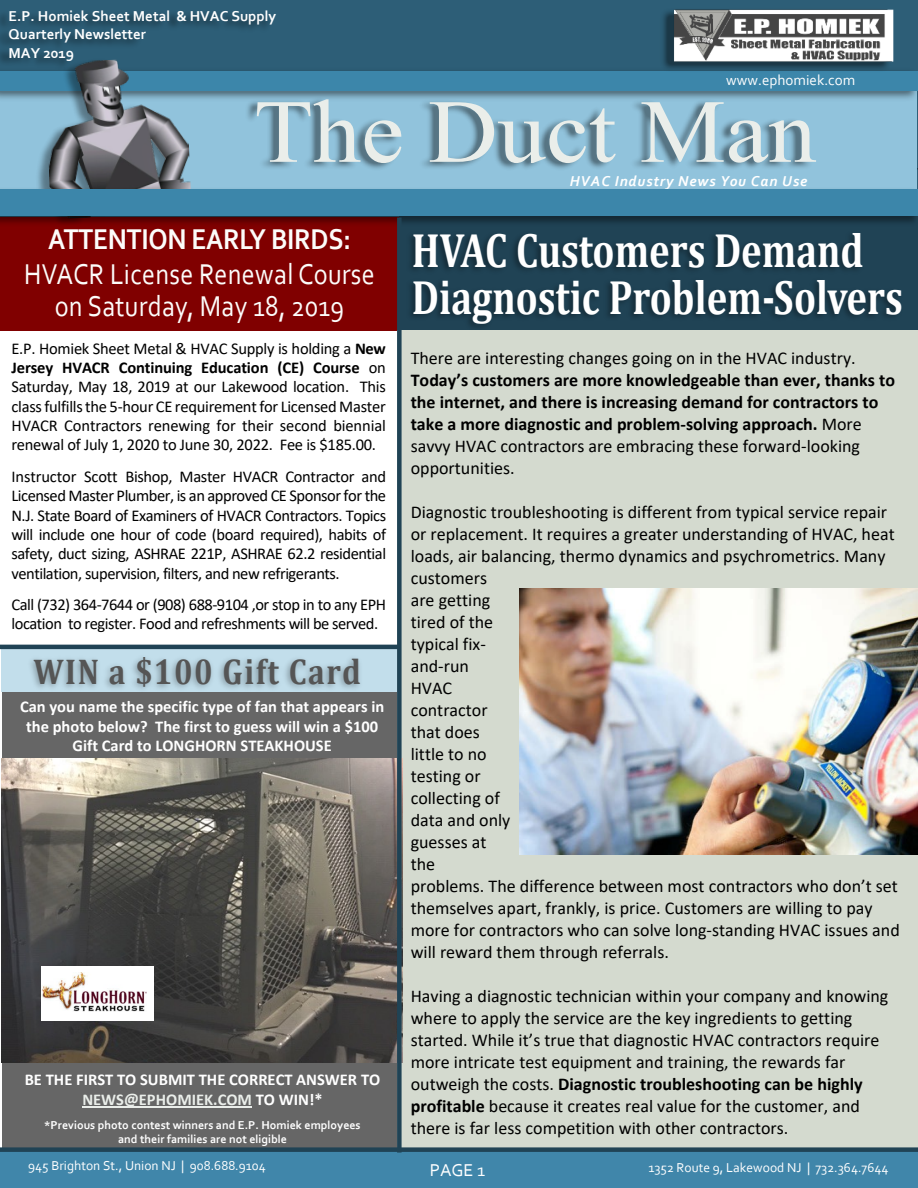
<style>
.page{position:relative;width:918px;height:1188px;background:#fff}
.page>*{position:absolute;margin:0;border:0;box-sizing:border-box;transform-origin:0 0}
.t1{font:90px "Times New Roman";color:#eaeeea;scale:1.07 1}
.t2{font:700 48.45px/47.1px "Cambria";color:#fff;scale:.8 1}
.t3{font:700 36px "Cambria";letter-spacing:.05em;color:#555;scale:.87 1}
.t4{font:30px/31.5px "Corbel";letter-spacing:.01em;color:#fcfcfa;text-align:center;scale:.87 1}
.t5{font:700 30px "Corbel";letter-spacing:-.01em;color:#fcfcfa;scale:.87 1}
.t6{font:18px/22px "Calibri";color:#000}
.t7{font:700 18px/22px "Calibri";color:#000}
.t8{font:18px "Corbel";color:#fff}
.t9{font:16.5px/19.4px "Calibri";letter-spacing:-.03em;color:#000;text-align:justify}
.t10{font:700 16.5px/19.5px "Calibri";color:#fff;text-align:center}
.t11{font:700 15px/18.3px "Corbel";color:#fff}
.t12{font:italic 700 15px "Corbel";letter-spacing:.055em;color:#fff}
.t13{font:15px "Corbel";color:#fff}
.t14{font:13.5px "Corbel";color:#fff}
.t15{font:700 12px/14.7px "Corbel";color:#fff;text-align:center}
.s1{font-weight:700}
.s2{color:#eaeeea}
.s3{font-weight:400}
</style>
<div class="page">
<div style="left:0;top:218px;width:399px;height:113px;background:#800000"></div>
<div style="left:2px;top:649px;width:398px;height:538px;background:#666"></div>
<div style="left:0;top:0;width:918px;height:216px;background:#2d5e77"></div>
<div style="left:1px;top:76px;width:916px;height:113px;background:#91c3dc"></div>
<img style="left:0;top:91px;width:917px;height:12px">
<div style="left:0;top:71px;width:918px;height:20px;background:#3c86aa"></div>
<img style="left:663px;top:9px;width:231px;height:62px">
<img style="left:29px;top:52px;width:39px;height:134px">
<img style="left:45px;top:57px;width:147px;height:129px">
<img style="left:240px;top:67px;width:617px;height:102px">
<img style="left:53px;top:127px;width:43px;height:59px">
<hr style="left:82px;top:1107px;width:42px;height:1px;background:#eaeeea">
<svg style="left:124px;top:1107px;width:15px;height:1px"></svg>
<hr style="left:139px;top:1107px;width:113px;height:1px;background:#eaeeea">
<img style="left:402px;top:228px;width:516px;height:103px">
<div style="left:397px;top:331px;width:521px;height:821px;background:#d4dacf"></div>
<div style="left:0;top:1152px;width:918px;height:36px;background:#4086aa"></div>
<img style="left:0;top:186px;width:918px;height:42px">
<div style="left:0;top:189px;width:918px;height:27px;background:#3c86aa"></div>
<div style="left:0;top:1147px;width:918px;height:5px;background:#204355"></div>
<img style="left:1px;top:759px;width:396px;height:303px">
<img style="left:0;top:644px;width:394px;height:48px">
<div style="left:41px;top:966px;width:113px;height:54px;background:#fff"></div>
<img style="left:41px;top:973px;width:106px;height:39px">
<hr style="left:0;top:645px;width:399px;height:4px;background:#204355">
<div style="left:397px;top:218px;width:5px;height:935px;background:#204355"></div>
<img style="left:520px;top:589px;width:398px;height:265px">
<p class="t11" style="left:9px;top:8px;width:269px">E.P. Homiek Sheet Metal &amp; HVAC Supply<br>Quarterly Newsletter<br>MAY 2019</p>
<h1 class="t1" style="left:254px;top:99px;width:527px">The Duct Man</h1>
<p class="t12" style="left:570px;top:175px;width:239px">HVAC Industry News You Can Use</p>
<p class="t13" style="left:726px;top:74px;width:131px">www.ephomiek.com</p>
<h3 class="t5" style="left:48px;top:227px;width:349px">ATTENTION EARLY BIRDS:</h3>
<h3 class="t4" style="left:24px;top:261px;width:405px">HVACR License Renewal Course on Saturday, May 18, 2019</h3>
<p class="t9" style="left:12px;top:340px;width:376px">E.P. Homiek Sheet Metal &amp; HVAC Supply is holding a <span class="s1">New Jersey HVACR Continuing Education (CE) Course</span> on Saturday, May 18, 2019 at our Lakewood location. This class fulfills the 5-hour CE requirement for Licensed Master HVACR Contractors renewing for their second biennial renewal of July 1, 2020 to June 30, 2022. Fee is $185.00.</p>
<p class="t9" style="left:12px;top:468px;width:376px">Instructor Scott Bishop, Master HVACR Contractor and Licensed Master Plumber, is an approved CE Sponsor for the N.J. State Board of Examiners of HVACR Contractors. Topics will include one hour of code (board required), habits of safety, duct sizing, ASHRAE 221P, ASHRAE 62.2 residential ventilation, supervision, filters, and new refrigerants.</p>
<p class="t9" style="left:12px;top:596px;width:376px">Call (732) 364-7644 or (908) 688-9104 ,or stop in to any EPH location to register. Food and refreshments will be served.</p>
<h3 class="t3" style="left:34px;top:656px;width:378px">WIN a $100 Gift Card</h3>
<p class="t10" style="left:20px;top:698px;width:366px">Can you name the specific type of fan that appears in the photo below? The first to guess will win a $100<br>Gift Card to LONGHORN STEAKHOUSE</p>
<p class="t10" style="left:25px;top:1071px;width:357px;line-height:20.1px">BE THE FIRST TO SUBMIT THE CORRECT ANSWER TO<br><span class="s2">NEWS@EPHOMIEK.COM</span> TO WIN!*</p>
<p class="t15" style="left:44px;top:1118px;width:318px">*Previous photo contest winners and E.P. Homiek employees and their families are not eligible</p>
<h2 class="t2" style="left:412px;top:230px;width:615px">HVAC Customers Demand<br>Diagnostic Problem-Solvers</h2>
<p class="t6" style="left:411px;top:349px;width:447px">There are interesting changes going on in the HVAC industry.</p>
<p class="t7" style="left:411px;top:371px;width:486px">Today’s customers are more knowledgeable than ever, thanks to the internet, and there is increasing demand for contractors to take a more diagnostic and problem-solving approach. <span class="s3">More savvy HVAC contractors are embracing these forward-looking opportunities.</span></p>
<p class="t6" style="left:411px;top:502px;width:491px">Diagnostic troubleshooting is different from typical service repair or replacement. It requires a greater understanding of HVAC, heat loads, air balancing, thermo dynamics and psychrometrics. Many customers<br>are getting<br>tired of the<br>typical fix-<br>and-run<br>HVAC<br>contractor<br>that does<br>little to no<br>testing or<br>collecting of<br>data and only<br>guesses at<br>the<br>problems. The difference between most contractors who don’t set themselves apart, frankly, is price. Customers are willing to pay more for contractors who can solve long-standing HVAC issues and will reward them through referrals.</p>
<p class="t6" style="left:411px;top:986px;width:479px">Having a diagnostic technician within your company and knowing where to apply the service are the key ingredients to getting started. While it’s true that diagnostic HVAC contractors require more intricate test equipment and training, the rewards far outweigh the costs. <span class="s1">Diagnostic troubleshooting can be highly profitable</span> because it creates real value for the customer, and there is far less competition with other contractors.</p>
<p class="t14" style="left:28px;top:1160px;width:239px">945 Brighton St., Union NJ | 908.688.9104</p>
<p class="t14" style="left:648px;top:1162px;width:242px">1352 Route 9, Lakewood NJ | 732.364.7644</p>
<p class="t8" style="left:430px;top:1162px;width:57px">PAGE 1</p>
</div>
